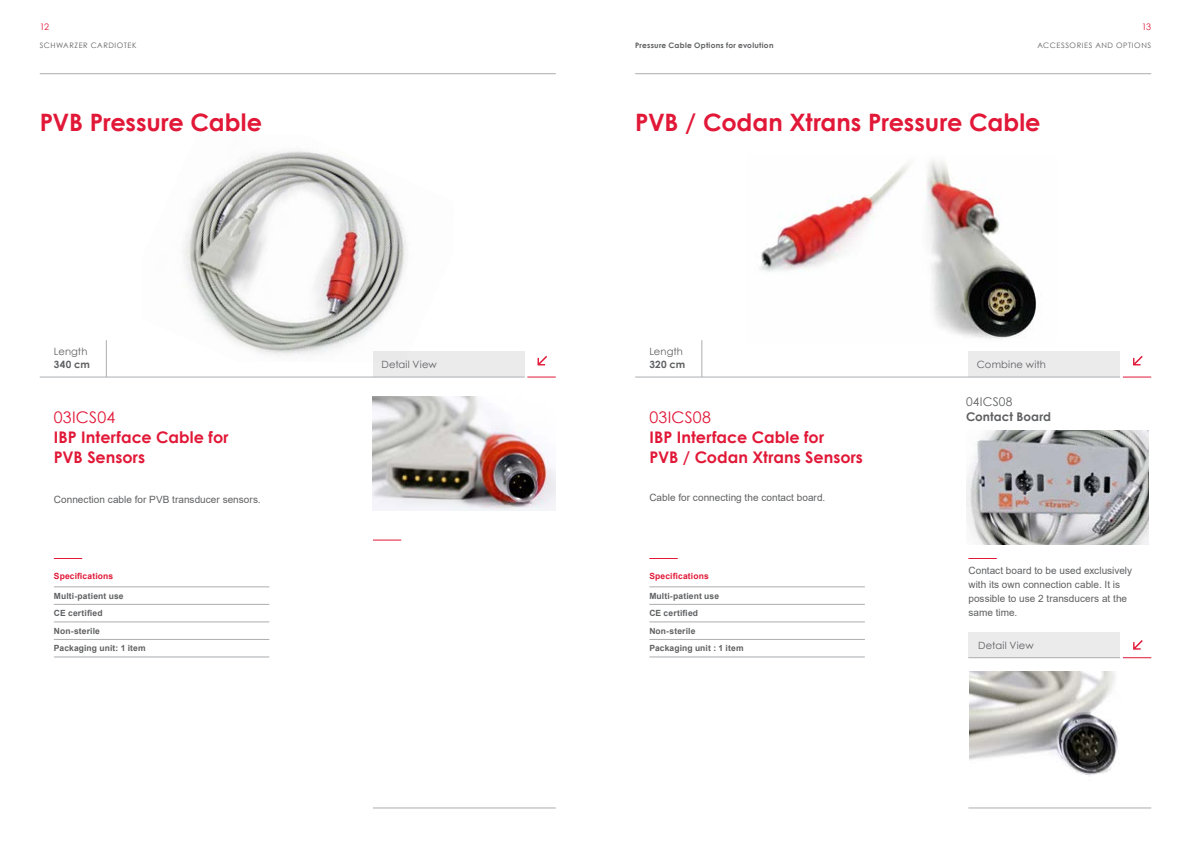
<style>
.page{position:relative;width:1191px;height:842px;background:#fff}
.page>*{position:absolute;margin:0;border:0;box-sizing:border-box;transform-origin:0 0}
.t1{font:700 24px "Century Gothic";letter-spacing:-.005em;color:#e11837}
.t2{font:700 16px/20px "Century Gothic";color:#e11837}
.t3{font:16px "Century Gothic";letter-spacing:.015em;color:#e11837}
.t4{font:700 12px "Century Gothic";color:#5f6062}
.t5{font:12px "Century Gothic";letter-spacing:.02em;color:#5f6062}
.t6{font:10px/14px "Arial";letter-spacing:.005em;color:#5f6062}
.t7{font:10px "Century Gothic";letter-spacing:.01em;color:#5f6062}
.t8{font:700 10px "Century Gothic";letter-spacing:.02em;color:#5f6062}
.t9{font:9px "Century Gothic";color:#e11837}
.t10{font:700 8.5px/17.5px "Arial";letter-spacing:.015em;color:#5f6062}
.t11{font:700 8.5px "Arial";letter-spacing:.015em;color:#e11837}
.t12{font:7.5px "Century Gothic";letter-spacing:.075em;color:#5f6062}
.t13{font:700 7.5px "Century Gothic";letter-spacing:.035em;color:#5f6062}
</style>
<div class="page">
<div style="left:968px;top:632px;width:152px;height:26px;background:#ebebec"></div>
<div style="left:968px;top:351px;width:152px;height:26px;background:#ebebec"></div>
<div style="left:373px;top:351px;width:151px;height:26px;background:#ebebec"></div>
<img style="left:183px;top:149px;width:225px;height:207px">
<img style="left:373px;top:397px;width:183px;height:113px">
<hr style="left:106px;top:340px;width:1px;height:37px;background:#abadb0">
<hr style="left:40px;top:377px;width:484px;height:1px;background:#abadb0">
<svg style="left:527px;top:377px;width:29px;height:1px"></svg>
<svg style="left:537px;top:356px;width:10px;height:9px"></svg>
<img style="left:760px;top:160px;width:277px;height:179px">
<hr style="left:701px;top:340px;width:1px;height:37px;background:#abadb0">
<hr style="left:635px;top:377px;width:485px;height:1px;background:#abadb0">
<svg style="left:1122px;top:377px;width:29px;height:1px"></svg>
<svg style="left:1133px;top:356px;width:9px;height:9px"></svg>
<hr style="left:968px;top:657px;width:152px;height:1px;background:#abadb0">
<svg style="left:1123px;top:657px;width:28px;height:1px"></svg>
<svg style="left:1133px;top:640px;width:9px;height:10px"></svg>
<img style="left:969px;top:672px;width:149px;height:104px">
<img style="left:966px;top:431px;width:183px;height:113px">
<hr style="left:968px;top:808px;width:183px;height:1px;background:#abadb0">
<hr style="left:373px;top:808px;width:183px;height:1px;background:#abadb0">
<hr style="left:40px;top:73px;width:516px;height:1px;background:#abadb0">
<hr style="left:635px;top:73px;width:516px;height:1px;background:#abadb0">
<svg style="left:968px;top:558px;width:28px;height:1px"></svg>
<svg style="left:54px;top:558px;width:28px;height:1px"></svg>
<svg style="left:649px;top:558px;width:28px;height:1px"></svg>
<hr style="left:54px;top:587px;width:215px;height:1px;background:#abadb0">
<hr style="left:54px;top:604px;width:215px;height:1px;background:#abadb0">
<hr style="left:54px;top:622px;width:215px;height:1px;background:#abadb0">
<hr style="left:54px;top:639px;width:215px;height:1px;background:#abadb0">
<hr style="left:54px;top:657px;width:215px;height:1px;background:#abadb0">
<hr style="left:649px;top:587px;width:216px;height:1px;background:#abadb0">
<hr style="left:649px;top:604px;width:216px;height:1px;background:#abadb0">
<hr style="left:649px;top:622px;width:216px;height:1px;background:#abadb0">
<hr style="left:649px;top:639px;width:216px;height:1px;background:#abadb0">
<hr style="left:649px;top:657px;width:216px;height:1px;background:#abadb0">
<svg style="left:373px;top:540px;width:28px;height:1px"></svg>
<p class="t9" style="left:40px;top:21px;width:11px">12</p>
<p class="t9" style="left:1141px;top:21px;width:11px">13</p>
<p class="t12" style="left:40px;top:40px;width:98px">SCHWARZER CARDIOTEK</p>
<p class="t12" style="left:1037px;top:40px;width:115px">ACCESSORIES AND OPTIONS</p>
<p class="t13" style="left:635px;top:40px;width:140px">Pressure Cable Options for evolution</p>
<h1 class="t1" style="left:40px;top:104px;width:224px">PVB Pressure Cable</h1>
<h1 class="t1" style="left:635px;top:104px;width:407px">PVB / Codan Xtrans Pressure Cable</h1>
<p class="t7" style="left:54px;top:344px;width:35px">Length</p>
<p class="t8" style="left:54px;top:357px;width:37px">340 cm</p>
<p class="t7" style="left:381px;top:357px;width:57px">Detail View</p>
<p class="t7" style="left:649px;top:344px;width:35px">Length</p>
<p class="t8" style="left:649px;top:357px;width:37px">320 cm</p>
<p class="t7" style="left:977px;top:357px;width:71px">Combine with</p>
<h2 class="t3" style="left:54px;top:406px;width:63px">03ICS04</h2>
<h2 class="t2" style="left:54px;top:427px;width:176px">IBP Interface Cable for<br>PVB Sensors</h2>
<h2 class="t3" style="left:649px;top:406px;width:63px">03ICS08</h2>
<h2 class="t2" style="left:649px;top:427px;width:215px">IBP Interface Cable for<br>PVB / Codan Xtrans Sensors</h2>
<p class="t5" style="left:966px;top:393px;width:48px">04ICS08</p>
<p class="t4" style="left:966px;top:407px;width:86px">Contact Board</p>
<p class="t6" style="left:54px;top:492px;width:208px">Connection cable for PVB transducer sensors.</p>
<p class="t6" style="left:649px;top:490px;width:177px">Cable for connecting the contact board.</p>
<p class="t11" style="left:54px;top:570px;width:61px">Specifications</p>
<p class="t10" style="left:54px;top:587px;width:93px">Multi-patient use<br>CE certified<br>Non-sterile<br>Packaging unit: 1 item</p>
<p class="t11" style="left:649px;top:570px;width:61px">Specifications</p>
<p class="t10" style="left:649px;top:587px;width:96px">Multi-patient use<br>CE certified<br>Non-sterile<br>Packaging unit : 1 item</p>
<p class="t6" style="left:968px;top:564px;width:165px">Contact board to be used exclusively with its own connection cable. It is possible to use 2 transducers at the same time.</p>
<p class="t7" style="left:978px;top:638px;width:57px">Detail View</p>
</div>
